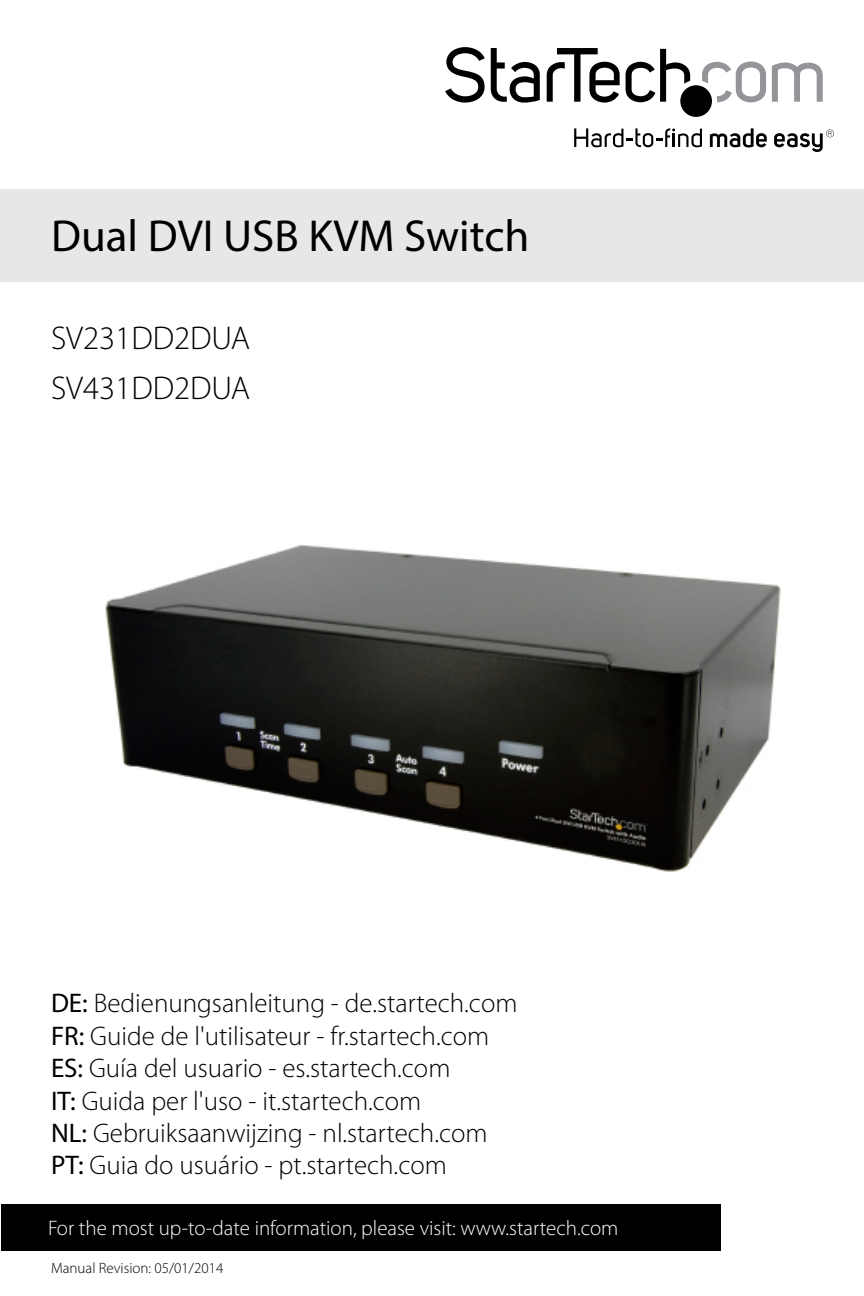
<style>
.page{position:relative;width:864px;height:1296px;background:#fff}
.page>*{position:absolute;margin:0;border:0;box-sizing:border-box;transform-origin:0 0}
.t1{font:45px "Myriad Pro";color:#000}
.t2{font:300 33px/50.1px "Myriad Pro";color:#000}
.t3{font:300 27px/32.4px "Myriad Pro";color:#000}
.t4{font:300 21px "Myriad Pro";color:#fff}
.t5{font:300 15px "Myriad Pro";color:#000}
.s1{font-weight:400}
</style>
<div class="page">
<img style="left:105px;top:544px;width:676px;height:328px">
<svg style="left:772px;top:62px;width:51px;height:40px"></svg>
<svg style="left:702px;top:61px;width:64px;height:41px"></svg>
<svg style="left:774px;top:129px;width:60px;height:23px"></svg>
<svg style="left:710px;top:128px;width:57px;height:20px"></svg>
<svg style="left:574px;top:128px;width:128px;height:19px"></svg>
<svg style="left:445px;top:47px;width:40px;height:56px"></svg>
<svg style="left:491px;top:48px;width:49px;height:55px"></svg>
<svg style="left:547px;top:48px;width:73px;height:55px"></svg>
<svg style="left:626px;top:49px;width:64px;height:53px"></svg>
<div style="left:680px;top:85px;width:32px;height:32px;background:#000;border-radius:50%"></div>
<div style="left:2px;top:1204px;width:719px;height:47px;background:#000"></div>
<div style="left:0;top:190px;width:864px;height:92px;background:#e6e7e8"></div>
<h1 class="t1" style="left:51px;top:208px;width:480px">Dual DVI USB KVM Switch</h1>
<p class="t2" style="left:51px;top:312px;width:201px">SV231DD2DUA<br>SV431DD2DUA</p>
<p class="t3" style="left:51px;top:987px;width:468px"><span class="s1">DE:</span> Bedienungsanleitung - de.startech.com <span class="s1">FR:</span> Guide de l'utilisateur - fr.startech.com <span class="s1">ES:</span> Guía del usuario - es.startech.com<br><span class="s1">IT:</span> Guida per l'uso - it.startech.com<br><span class="s1">NL:</span> Gebruiksaanwijzing - nl.startech.com <span class="s1">PT:</span> Guia do usuário - pt.startech.com</p>
<p class="t4" style="left:48px;top:1215px;width:572px">For the most up-to-date information, please visit: www.startech.com</p>
<p class="t5" style="left:51px;top:1259px;width:174px">Manual Revision: 05/01/2014</p>
</div>
